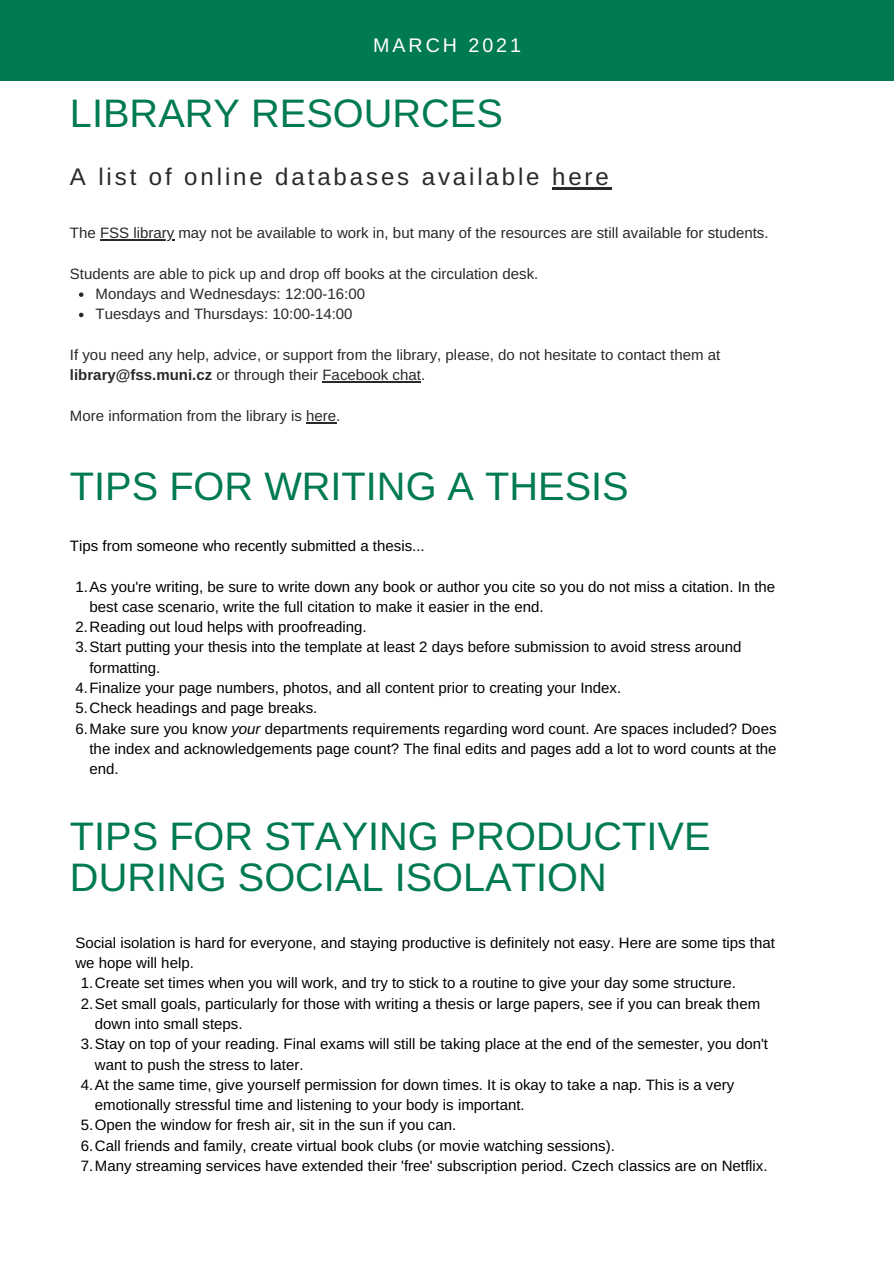
<style>
.page{position:relative;width:894px;height:1264px;background:#fff}
.page>*{position:absolute;margin:0;border:0;box-sizing:border-box;transform-origin:0 0}
.t1{font:39.75px/41.7px "Arimo";color:#007a53}
.t2{font:24px "Arimo";letter-spacing:.12em;color:#292929}
.t3{font:19.65px "Arimo";letter-spacing:.15em;color:#fff}
.t4{font:15px/20.2px "Arimo";color:#000}
.t5{font:15px/20.2px "Arimo";color:#292929}
.s1{font-weight:700}
.s2{font-style:italic}
</style>
<div class="page">
<div style="left:0;top:0;width:893px;height:81px;background:#007a53"></div>
<hr style="left:552px;top:187px;width:59px;height:3px;background:#292929">
<svg style="left:79px;top:292px;width:4px;height:5px"></svg>
<svg style="left:79px;top:313px;width:4px;height:4px"></svg>
<hr style="left:100px;top:239px;width:74px;height:1px;background:#292929">
<hr style="left:322px;top:381px;width:99px;height:1px;background:#292929">
<hr style="left:306px;top:422px;width:30px;height:1px;background:#292929">
<p class="t3" style="left:373px;top:34px;width:149px">MARCH 2021</p>
<p class="t1" style="left:70px;top:93px;width:434px">LIBRARY RESOURCES</p>
<p class="t2" style="left:70px;top:164px;width:540px">A list of online databases available here</p>
<p class="t5" style="left:70px;top:223px;width:700px">The FSS library may not be available to work in, but many of the resources are still available for students.</p>
<p class="t5" style="left:70px;top:263px;width:469px">Students are able to pick up and drop off books at the circulation desk.</p>
<p class="t5" style="left:95px;top:284px;width:271px">Mondays and Wednesdays: 12:00-16:00</p>
<p class="t5" style="left:95px;top:304px;width:258px">Tuesdays and Thursdays: 10:00-14:00</p>
<p class="t5" style="left:70px;top:344px;width:651px">If you need any help, advice, or support from the library, please, do not hesitate to contact them at <span class="s1">library@fss.muni.cz</span> or through their Facebook chat.</p>
<p class="t5" style="left:70px;top:405px;width:272px">More information from the library is here.</p>
<p class="t1" style="left:70px;top:465px;width:560px">TIPS FOR WRITING A THESIS</p>
<p class="t4" style="left:70px;top:535px;width:356px">Tips from someone who recently submitted a thesis...</p>
<p class="t4" style="left:89px;top:576px;width:687px;text-indent:-14px">1.As you're writing, be sure to write down any book or author you cite so you do not miss a citation. In the best case scenario, write the full citation to make it easier in the end.</p>
<p class="t4" style="left:75px;top:617px;width:292px">2.Reading out loud helps with proofreading.</p>
<p class="t4" style="left:89px;top:637px;width:653px;text-indent:-14px">3.Start putting your thesis into the template at least 2 days before submission to avoid stress around formatting.</p>
<p class="t4" style="left:75px;top:677px;width:547px">4.Finalize your page numbers, photos, and all content prior to creating your Index.</p>
<p class="t4" style="left:75px;top:698px;width:243px">5.Check headings and page breaks.</p>
<p class="t4" style="left:89px;top:718px;width:688px;text-align:justify;text-indent:-14px">6.Make sure you know <span class="s2">your</span> departments requirements regarding word count. Are spaces included? Does the index and acknowledgements page count? The final edits and pages add a lot to word counts at the end.</p>
<p class="t1" style="left:70px;top:815px;width:642px">TIPS FOR STAYING PRODUCTIVE<br>DURING SOCIAL ISOLATION</p>
<p class="t4" style="left:75px;top:932px;width:701px">Social isolation is hard for everyone, and staying productive is definitely not easy. Here are some tips that we hope will help.</p>
<p class="t4" style="left:81px;top:973px;width:656px">1.Create set times when you will work, and try to stick to a routine to give your day some structure.</p>
<p class="t4" style="left:95px;top:993px;width:666px;text-indent:-14px">2.Set small goals, particularly for those with writing a thesis or large papers, see if you can break them down into small steps.</p>
<p class="t4" style="left:95px;top:1033px;width:674px;text-indent:-14px">3.Stay on top of your reading. Final exams will still be taking place at the end of the semester, you don't want to push the stress to later.</p>
<p class="t4" style="left:95px;top:1074px;width:640px;text-indent:-14px">4.At the same time, give yourself permission for down times. It is okay to take a nap. This is a very emotionally stressful time and listening to your body is important.</p>
<p class="t4" style="left:81px;top:1115px;width:377px">5.Open the window for fresh air, sit in the sun if you can.</p>
<p class="t4" style="left:81px;top:1135px;width:535px">6.Call friends and family, create virtual book clubs (or movie watching sessions).</p>
<p class="t4" style="left:81px;top:1155px;width:688px">7.Many streaming services have extended their 'free' subscription period. Czech classics are on Netflix.</p>
</div>
